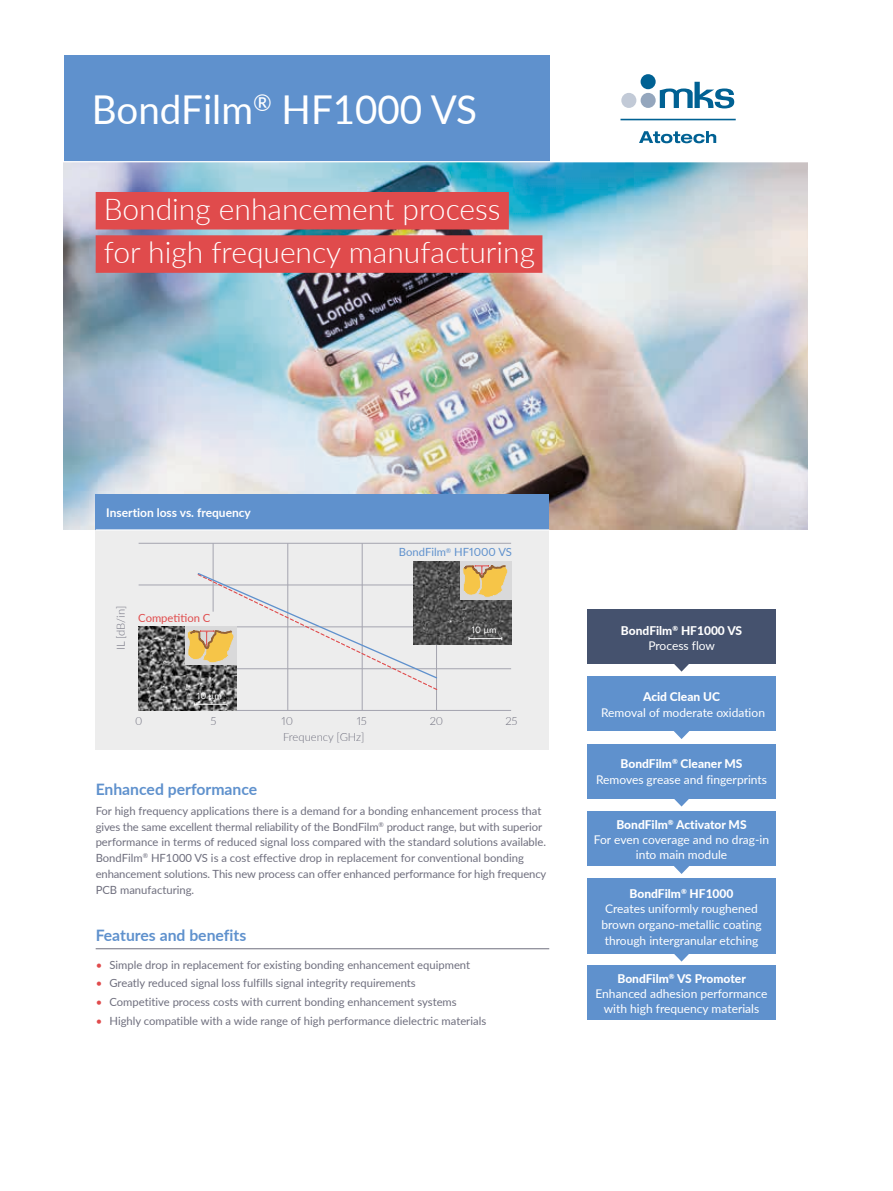
<style>
.page{position:relative;width:893px;height:1191px;background:#fff}
.page>*{position:absolute;margin:0;border:0;box-sizing:border-box;transform-origin:0 0}
.t1{font:39.75px "Lato";color:#fff}
.t2{font:300 30px/43.3px "Lato";color:#fff}
.t3{font:700 15.75px "Lato";color:#5f91cd}
.t4{font:12px/15.8px "Lato";color:#fff;text-align:center}
.t5{font:800 12px/15.8px "Lato";color:#fff;text-align:center}
.t6{font:700 12px "Lato";color:#fff}
.t7{font:11.25px/15.8px "Lato";color:#6e6e7d}
.t8{font:300 11.25px "Lato";color:#6e6e7d}
.t9{font:11.25px "Lato";color:#5f91cd}
.t10{font:11.25px "Lato";color:#e04b4c}
.t11{font:9px "Lato";color:#fff}
.s1{color:#e04b4c}
.s2{font-weight:400}
.s3{font-weight:800}
</style>
<div class="page">
<div style="left:96px;top:529px;width:453px;height:221px;background:#ededed"></div>
<svg style="left:674px;top:954px;width:15px;height:7px"></svg>
<svg style="left:674px;top:866px;width:15px;height:8px"></svg>
<svg style="left:674px;top:664px;width:15px;height:7px"></svg>
<img style="left:64px;top:162px;width:744px;height:367px">
<div style="left:587px;top:609px;width:189px;height:55px;background:#45526e"></div>
<svg style="left:674px;top:799px;width:15px;height:7px"></svg>
<div style="left:587px;top:744px;width:189px;height:55px;background:#5f91cd"></div>
<div style="left:587px;top:811px;width:189px;height:55px;background:#5f91cd"></div>
<hr style="left:96px;top:948px;width:453px;height:1px;background:#6e6e7d">
<div style="left:96px;top:494px;width:453px;height:36px;background:#5f91cd"></div>
<div style="left:64px;top:55px;width:485px;height:107px;background:#5f91cd"></div>
<hr style="left:64px;top:161px;width:744px;height:1px;background:#fff">
<svg style="left:674px;top:731px;width:16px;height:8px"></svg>
<div style="left:587px;top:879px;width:189px;height:75px;background:#5f91cd"></div>
<div style="left:96px;top:192px;width:413px;height:37px;background:#e04b4c"></div>
<div style="left:96px;top:235px;width:446px;height:38px;background:#e04b4c"></div>
<div style="left:587px;top:676px;width:189px;height:55px;background:#5f91cd"></div>
<div style="left:587px;top:965px;width:189px;height:55px;background:#5f91cd"></div>
<hr style="left:139px;top:543px;width:372px;height:1px;background:#a4a4af">
<hr style="left:139px;top:585px;width:372px;height:1px;background:#a4a4af">
<hr style="left:139px;top:668px;width:372px;height:1px;background:#a4a4af">
<hr style="left:139px;top:710px;width:372px;height:1px;background:#a4a4af">
<hr style="left:436px;top:562px;width:1px;height:148px;background:#a4a4af">
<hr style="left:362px;top:543px;width:1px;height:167px;background:#a4a4af">
<hr style="left:288px;top:543px;width:1px;height:167px;background:#a4a4af">
<hr style="left:213px;top:543px;width:1px;height:68px;background:#a4a4af">
<img style="left:414px;top:561px;width:97px;height:83px">
<img style="left:139px;top:626px;width:97px;height:84px">
<div style="left:185px;top:626px;width:51px;height:39px;background:#d9d9da"></div>
<div style="left:460px;top:561px;width:51px;height:39px;background:#d9d9da"></div>
<svg style="left:462px;top:565px;width:46px;height:32px"></svg>
<hr style="left:469px;top:638px;width:33px;height:1px;background:#fff">
<hr style="left:194px;top:704px;width:33px;height:1px;background:#fff">
<hr style="left:96px;top:529px;width:453px;height:1px;background:#fff">
<svg style="left:187px;top:572px;width:251px;height:119px"></svg>
<hr style="left:620px;top:119px;width:116px;height:1px;background:#006193">
<svg style="left:639px;top:131px;width:77px;height:12px"></svg>
<div style="left:641px;top:74px;width:15px;height:15px;background:#006193;border-radius:50%"></div>
<div style="left:641px;top:93px;width:15px;height:15px;background:#94a6bd;border-radius:50%"></div>
<div style="left:621px;top:93px;width:15px;height:15px;background:#c2cad7;border-radius:50%"></div>
<svg style="left:660px;top:82px;width:74px;height:26px"></svg>
<h1 class="t1" style="left:92px;top:81px;width:387px">BondFilm<sup>®</sup> HF1000 VS</h1>
<h2 class="t2" style="left:104px;top:186px;width:433px">Bonding enhancement process for high frequency manufacturing</h2>
<p class="t6" style="left:106px;top:504px;width:146px">Insertion loss vs. frequency</p>
<p class="t8" style="left:113px;top:650px;width:46px;rotate:-90deg">IL [dB/in]</p>
<p class="t10" style="left:138px;top:610px;width:74px">Competition C</p>
<p class="t11" style="left:197px;top:689px;width:27px">10 µm</p>
<p class="t9" style="left:399px;top:544px;width:114px">BondFilm<sup>®</sup> HF1000 VS</p>
<p class="t11" style="left:472px;top:623px;width:27px">10 µm</p>
<p class="t8" style="left:135px;top:713px;width:9px">0</p>
<p class="t8" style="left:210px;top:713px;width:8px">5</p>
<p class="t8" style="left:281px;top:713px;width:13px">10</p>
<p class="t8" style="left:357px;top:713px;width:12px">15</p>
<p class="t8" style="left:430px;top:713px;width:15px">20</p>
<p class="t8" style="left:505px;top:713px;width:14px">25</p>
<p class="t8" style="left:283px;top:729px;width:83px">Frequency [GHz]</p>
<h3 class="t3" style="left:96px;top:778px;width:163px">Enhanced performance</h3>
<p class="t7" style="left:96px;top:802px;width:452px">For high frequency applications there is a demand for a bonding enhancement process that gives the same excellent thermal reliability of the BondFilm<sup>®</sup> product range, but with superior performance in terms of reduced signal loss compared with the standard solutions available.<br>BondFilm<sup>®</sup> HF1000 VS is a cost effective drop in replacement for conventional bonding enhancement solutions. This new process can offer enhanced performance for high frequency PCB manufacturing.</p>
<h3 class="t3" style="left:96px;top:923px;width:152px">Features and benefits</h3>
<p class="t7" style="left:96px;top:956px;width:376px"><span class="s1">•</span> Simple drop in replacement for existing bonding enhancement equipment</p>
<p class="t7" style="left:96px;top:975px;width:322px"><span class="s1">•</span> Greatly reduced signal loss fulfills signal integrity requirements</p>
<p class="t7" style="left:96px;top:993px;width:363px"><span class="s1">•</span> Competitive process costs with current bonding enhancement systems</p>
<p class="t7" style="left:96px;top:1012px;width:392px"><span class="s1">•</span> Highly compatible with a wide range of high performance dielectric materials</p>
<p class="t5" style="left:621px;top:622px;width:123px">BondFilm<sup>®</sup> HF1000 VS<br><span class="s2">Process flow</span></p>
<p class="t5" style="left:643px;top:688px;width:78px">Acid Clean UC</p>
<p class="t4" style="left:601px;top:704px;width:165px">Removal of moderate oxidation</p>
<p class="t4" style="left:596px;top:755px;width:173px"><span class="s3">BondFilm</span><sup>®</sup> <span class="s3">Cleaner MS<br></span>Removes grease and fingerprints</p>
<p class="t4" style="left:594px;top:816px;width:177px"><span class="s3">BondFilm</span><sup>®</sup> <span class="s3">Activator MS<br></span>For even coverage and no drag-in</p>
<p class="t4" style="left:636px;top:846px;width:93px">into main module</p>
<p class="t4" style="left:601px;top:884px;width:162px"><span class="s3">BondFilm</span><sup>®</sup> <span class="s3">HF1000<br></span>Creates uniformly roughened brown organo-metallic coating through intergranular etching</p>
<p class="t4" style="left:595px;top:970px;width:174px"><span class="s3">BondFilm</span><sup>®</sup> <span class="s3">VS Promoter<br></span>Enhanced adhesion performance</p>
<p class="t4" style="left:604px;top:1000px;width:157px">with high frequency materials</p>
</div>
